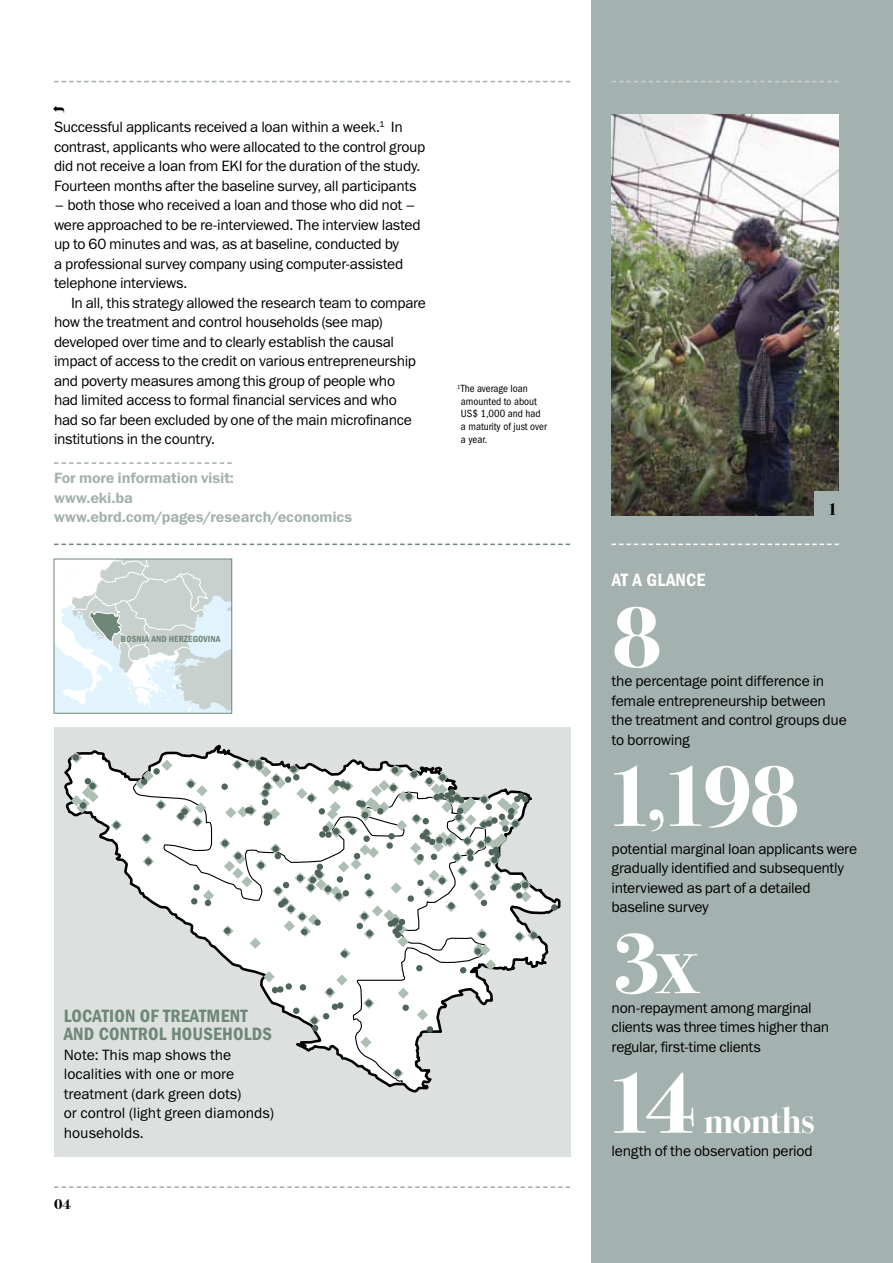
<style>
.page{position:relative;width:893px;height:1263px;background:#fff}
.page>*{position:absolute;margin:0;border:0;box-sizing:border-box;transform-origin:0 0}
.t1{font:700 90px "Bodoni Sev ITC";letter-spacing:-.07em;color:#fff}
.t2{font:700 37.5px "Bodoni Sev ITC";letter-spacing:-.02em;color:#fff}
.t3{font:18px "Franklin Gothic Demi Cond ITC";letter-spacing:.01em;color:#6e8778}
.t4{font:18px "Franklin Gothic Demi Cond ITC";color:#fff}
.t5{font:700 18px "Bodoni Sev ITC";color:#000}
.t6{font:15px/19.5px "Franklin Gothic Book ITC";letter-spacing:-.02em;color:#000}
.t7{font:15px/19.5px "Franklin Gothic Book ITC";color:#000}
.t8{font:15px/19.5px "Franklin Gothic Demi ITC";letter-spacing:-.01em;color:#a3b1af}
.t9{font:700 15px "Bodoni Sev ITC";color:#000}
.t10{font:10.5px/12.6px "Franklin Gothic Book Cond ITC";color:#000}
.t11{font:9px "Franklin Gothic Demi Cond ITC";letter-spacing:.01em;color:#6e8778}
.s1{font-size:75px}
</style>
<div class="page">
<div style="left:591px;top:0;width:302px;height:1263px;background:#a3b1af"></div>
<div style="left:54px;top:727px;width:516px;height:430px;background:#dce0df"></div>
<svg style="left:64px;top:744px;width:497px;height:349px"></svg>
<svg style="left:133px;top:778px;width:356px;height:307px"></svg>
<svg style="left:71px;top:752px;width:11px;height:11px"></svg>
<svg style="left:111px;top:819px;width:11px;height:12px"></svg>
<svg style="left:360px;top:1037px;width:12px;height:11px"></svg>
<div style="left:73px;top:754px;width:6px;height:7px;background:#506559;border-radius:50%"></div>
<svg style="left:71px;top:778px;width:28px;height:35px"></svg>
<div style="left:89px;top:783px;width:7px;height:6px;background:#506559;border-radius:50%"></div>
<div style="left:80px;top:802px;width:6px;height:7px;background:#506559;border-radius:50%"></div>
<div style="left:113px;top:822px;width:7px;height:6px;background:#506559;border-radius:50%"></div>
<div style="left:427px;top:1026px;width:6px;height:7px;background:#506559;border-radius:50%"></div>
<svg style="left:392px;top:1068px;width:11px;height:11px"></svg>
<div style="left:551px;top:904px;width:7px;height:7px;background:#506559;border-radius:50%"></div>
<svg style="left:135px;top:758px;width:404px;height:273px"></svg>
<div style="left:333px;top:828px;width:6px;height:7px;background:#506559;border-radius:50%"></div>
<svg style="left:612px;top:81px;width:227px;height:1px"></svg>
<svg style="left:54px;top:81px;width:516px;height:1px"></svg>
<svg style="left:54px;top:1186px;width:516px;height:2px"></svg>
<svg style="left:612px;top:544px;width:227px;height:1px"></svg>
<img style="left:612px;top:114px;width:227px;height:401px">
<div style="left:814px;top:491px;width:26px;height:25px;background:#a3b1af"></div>
<svg style="left:54px;top:462px;width:178px;height:2px"></svg>
<svg style="left:54px;top:544px;width:516px;height:1px"></svg>
<svg style="left:54px;top:561px;width:178px;height:153px"></svg>
<div style="left:54px;top:559px;width:178px;height:154px;border:1px solid #6e8778"></div>
<p class="t6" style="left:54px;top:117px;width:373px">Successful applicants received a loan within a week.<sup>1</sup> In contrast, applicants who were allocated to the control group did not receive a loan from EKI for the duration of the study.<br>Fourteen months after the baseline survey, all participants</p>
<p class="t6" style="left:54px;top:195px;width:368px">– both those who received a loan and those who did not – were approached to be re-interviewed. The interview lasted up to 60 minutes and was, as at baseline, conducted by<br>a professional survey company using computer-assisted telephone interviews.</p>
<p class="t6" style="left:54px;top:292px;width:373px;text-indent:17px">In all, this strategy allowed the research team to compare how the treatment and control households (see map) developed over time and to clearly establish the causal impact of access to the credit on various entrepreneurship and poverty measures among this group of people who<br>had limited access to formal financial services and who<br>had so far been excluded by one of the main microfinance institutions in the country.</p>
<p class="t8" style="left:54px;top:469px;width:300px">For more information visit:<br>www.eki.ba www.ebrd.com/pages/research/economics</p>
<p class="t10" style="left:461px;top:382px;width:87px;text-indent:-4px"><sup>1</sup>The average loan amounted to about<br>US$ 1,000 and had a maturity of just over a year.</p>
<p class="t11" style="left:121px;top:634px;width:101px">BOSNIA AND HERZEGOVINA</p>
<p class="t3" style="left:64px;top:1005px;width:55px">LOCATION</p>
<p class="t3" style="left:140px;top:1005px;width:79px">OF TREATMEN</p>
<p class="t3" style="left:240px;top:1005px;width:9px">T</p>
<p class="t3" style="left:64px;top:1023px;width:85px">AND CONTROL</p>
<p class="t3" style="left:171px;top:1023px;width:53px">HOUSEHOLD</p>
<p class="t3" style="left:263px;top:1023px;width:11px">S</p>
<p class="t7" style="left:64px;top:1044px;width:212px">Note: This map shows the localities with one or more treatment (dark green dots)<br>or control (light green diamonds) households.</p>
<p class="t9" style="left:54px;top:1195px;width:19px">04</p>
<p class="t5" style="left:828px;top:498px;width:12px">1</p>
<p class="t4" style="left:612px;top:569px;width:95px">AT A GLANCE</p>
<h1 class="t1" style="left:612px;top:583px;width:52px">8</h1>
<p class="t6" style="left:612px;top:671px;width:237px">the percentage point difference in female entrepreneurship between the treatment and control groups due to borrowing</p>
<h1 class="t1" style="left:604px;top:742px;width:197px">1<span class="s1">,</span>198</h1>
<p class="t6" style="left:612px;top:838px;width:247px">potential marginal loan applicants were gradually identified and subsequently interviewed as part of a detailed baseline survey</p>
<h1 class="t1" style="left:612px;top:909px;width:88px">3x</h1>
<p class="t6" style="left:612px;top:997px;width:219px">non-repayment among marginal clients was three times higher than regular, first-time clients</p>
<h1 class="t1" style="left:604px;top:1049px;width:93px">14</h1>
<h2 class="t2" style="left:703px;top:1098px;width:112px">months</h2>
<p class="t6" style="left:612px;top:1141px;width:203px">length of the observation period</p>
</div>
